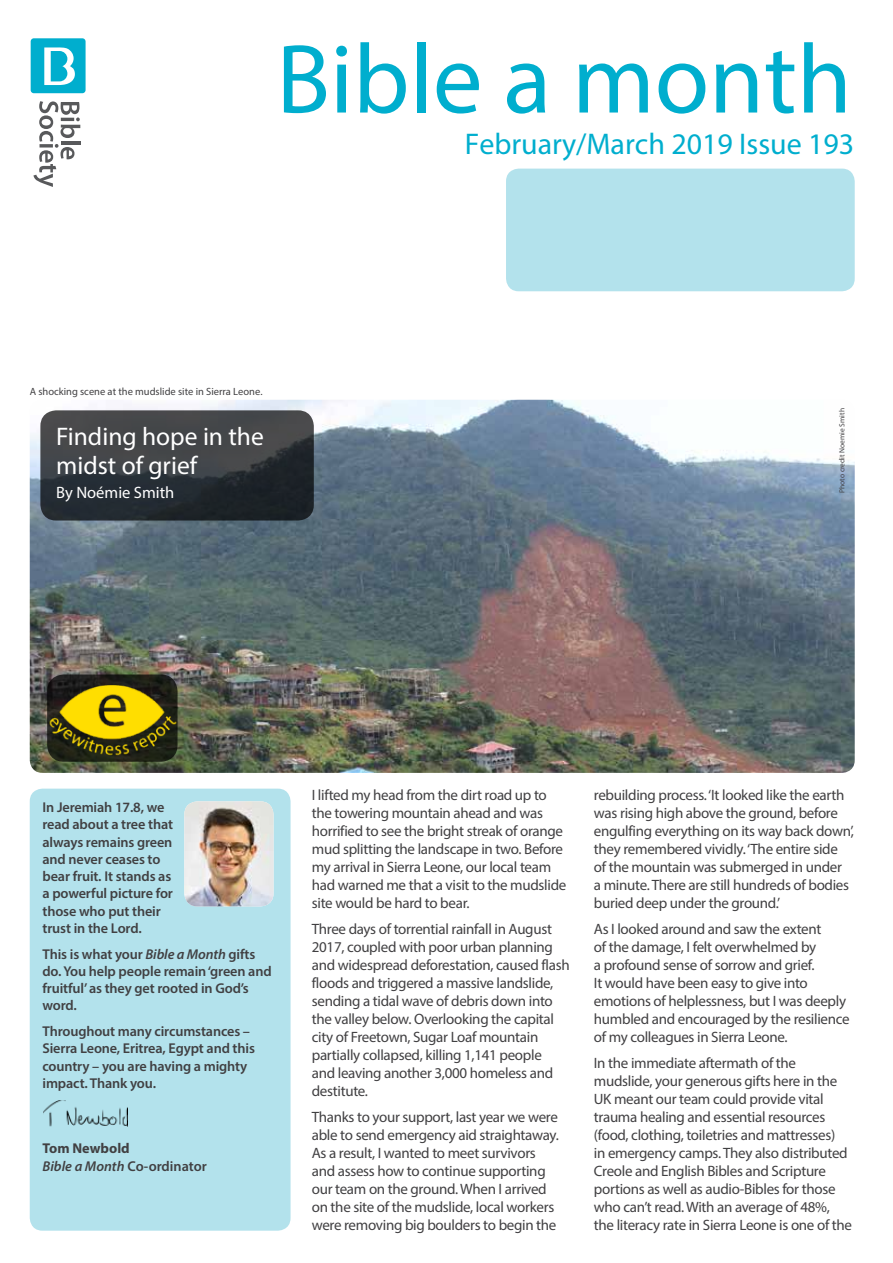
<style>
.page{position:relative;width:893px;height:1263px;background:#fff}
.page>*{position:absolute;margin:0;border:0;box-sizing:border-box;transform-origin:0 0}
.t1{font:99px "Myriad Pro";color:#00aece}
.t2{font:30px "Myriad Pro";color:#00aece}
.t3{font:25.5px/28.5px "Myriad Pro";color:#fff}
.t4{font:16.5px "Myriad Pro";color:#fff}
.t5{font:15px/18px "Myriad Pro";letter-spacing:-.02em;color:#414042}
.t6{font:600 14.25px/17.2px "Myriad Pro";letter-spacing:-.01em;color:#414042}
.t7{font:10.5px "Myriad Pro";color:#414042}
.t8{font:7.5px "Myriad Pro";color:#414042}
.s1{font-style:italic}
.s2{font-weight:700}
</style>
<div class="page">
<img style="left:30px;top:400px;width:825px;height:373px">
<div style="left:30px;top:789px;width:261px;height:442px;background:#b3e2ec;border-radius:13px"></div>
<img style="left:44px;top:1100px;width:84px;height:26px">
<img style="left:184px;top:801px;width:90px;height:105px">
<svg style="left:30px;top:38px;width:56px;height:149px"></svg>
<svg style="left:40px;top:410px;width:274px;height:110px;background:#35393d"></svg>
<div style="left:47px;top:674px;width:131px;height:88px;background:#1f2416;border-radius:17px"></div>
<img style="left:47px;top:674px;width:131px;height:85px">
<div style="left:506px;top:169px;width:349px;height:122px;background:#b3e2ec;border-radius:13px"></div>
<h1 class="t1" style="left:276px;top:18px;width:577px">Bible a month</h1>
<h2 class="t2" style="left:465px;top:126px;width:391px">February/March 2019 Issue 193</h2>
<p class="t7" style="left:30px;top:385px;width:234px">A shocking scene at the mudslide site in Sierra Leone.</p>
<h3 class="t3" style="left:56px;top:422px;width:209px">Finding hope in the midst of grief</h3>
<p class="t4" style="left:56px;top:482px;width:120px">By Noémie Smith</p>
<p class="t8" style="left:837px;top:493px;width:86px;rotate:-90deg">Photo credit Noemie Smith</p>
<p class="t6" style="left:43px;top:798px;width:132px">In Jeremiah 17.8, we read about a tree that always remains green and never ceases to bear fruit. It stands as a powerful picture for those who put their trust in the Lord.</p>
<p class="t6" style="left:43px;top:945px;width:231px">This is what your <span class="s1">Bible a Month</span> gifts do. You help people remain ‘green and fruitful’ as they get rooted in God’s word.</p>
<p class="t6" style="left:43px;top:1022px;width:214px">Throughout many circumstances –<br>Sierra Leone, Eritrea, Egypt and this country – you are having a mighty impact. Thank you.</p>
<p class="t6" style="left:43px;top:1140px;width:166px"><span class="s2">Tom Newbold<br></span><span class="s1">Bible a Month</span> Co-ordinator</p>
<p class="t5" style="left:312px;top:786px;width:256px">I lifted my head from the dirt road up to the towering mountain ahead and was horrified to see the bright streak of orange mud splitting the landscape in two. Before my arrival in Sierra Leone, our local team had warned me that a visit to the mudslide site would be hard to bear.</p>
<p class="t5" style="left:312px;top:920px;width:259px">Three days of torrential rainfall in August 2017, coupled with poor urban planning and widespread deforestation, caused flash floods and triggered a massive landslide, sending a tidal wave of debris down into the valley below. Overlooking the capital city of Freetown, Sugar Loaf mountain partially collapsed, killing 1,141 people<br>and leaving another 3,000 homeless and destitute.</p>
<p class="t5" style="left:312px;top:1108px;width:249px">Thanks to your support, last year we were able to send emergency aid straightaway.<br>As a result, I wanted to meet survivors and assess how to continue supporting our team on the ground. When I arrived on the site of the mudslide, local workers were removing big boulders to begin the</p>
<p class="t5" style="left:594px;top:786px;width:262px">rebuilding process. ‘It looked like the earth was rising high above the ground, before engulfing everything on its way back down’, they remembered vividly. ‘The entire side<br>of the mountain was submerged in under<br>a minute. There are still hundreds of bodies buried deep under the ground.’</p>
<p class="t5" style="left:594px;top:920px;width:257px">As I looked around and saw the extent<br>of the damage, I felt overwhelmed by<br>a profound sense of sorrow and grief.<br>It would have been easy to give into emotions of helplessness, but I was deeply humbled and encouraged by the resilience of my colleagues in Sierra Leone.</p>
<p class="t5" style="left:594px;top:1054px;width:260px">In the immediate aftermath of the mudslide, your generous gifts here in the UK meant our team could provide vital trauma healing and essential resources (food, clothing, toiletries and mattresses)<br>in emergency camps. They also distributed Creole and English Bibles and Scripture portions as well as audio-Bibles for those who can’t read. With an average of 48%, the literacy rate in Sierra Leone is one of the</p>
</div>
